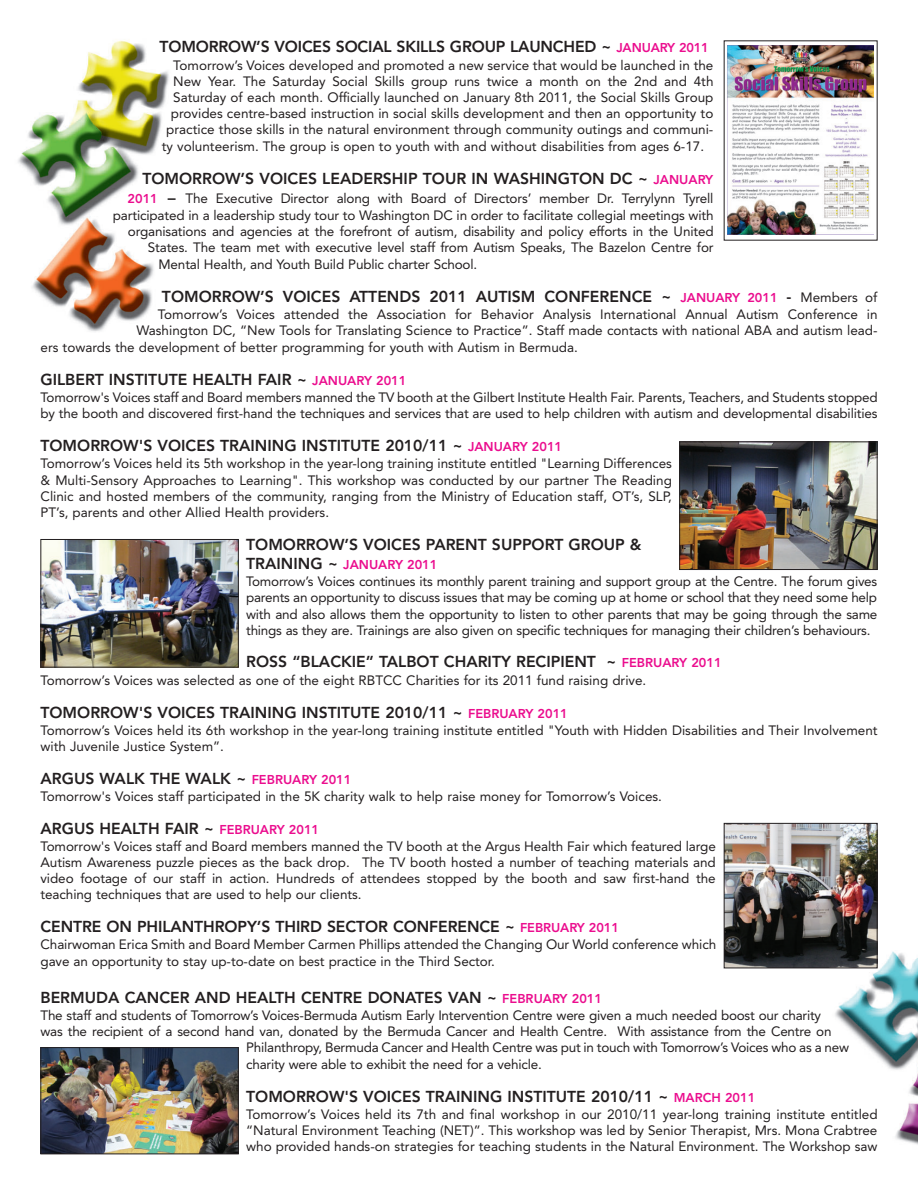
<style>
.page{position:relative;width:918px;height:1188px;background:#fff}
.page>*{position:absolute;margin:0;border:0;box-sizing:border-box;transform-origin:0 0}
.t1{font:800 15.75px "Avenir";color:#231f20}
.t2{font:13.5px/16.2px "Avenir";letter-spacing:-.005em;color:#231f20;text-align:justify}
.t3{font:800 12.75px "Avenir";color:#eb0d8e}
.s1{font-size:12.75px;color:#eb0d8e}
.s2{font-weight:800;font-size:12.75px;color:#eb0d8e}
.s3{font-weight:800;font-size:15.75px}
.s4{font-weight:400;font-size:13.5px}
.s5{font-size:15.75px;color:#231f20}
</style>
<div class="page">
<img style="left:18px;top:40px;width:900px;height:1115px">
<svg style="left:726px;top:42px;width:149px;height:197px"></svg>
<img style="left:728px;top:46px;width:146px;height:188px">
<img style="left:43px;top:541px;width:194px;height:124px">
<div style="left:41px;top:539px;width:198px;height:128px;border:1px solid #231f20"></div>
<img style="left:726px;top:825px;width:149px;height:141px">
<div style="left:724px;top:823px;width:153px;height:145px;border:1px solid #231f20"></div>
<img style="left:43px;top:1049px;width:194px;height:103px">
<div style="left:41px;top:1047px;width:198px;height:107px;border:1px solid #231f20"></div>
<img style="left:681px;top:444px;width:195px;height:124px">
<div style="left:679px;top:442px;width:199px;height:128px;border:1px solid #231f20"></div>
<p class="t1" style="left:160px;top:40px;width:551px">TOMORROW’S VOICES SOCIAL SKILLS GROUP LAUNCHED ~ <span class="s1">JANUARY 2011</span></p>
<p class="t2" style="left:173px;top:58px;width:542px">Tomorrow’s Voices developed and promoted a new service that would be launched in the</p>
<p class="t2" style="left:173px;top:74px;width:542px">New Year. The Saturday Social Skills group runs twice a month on the 2nd and 4th</p>
<p class="t2" style="left:173px;top:90px;width:542px">Saturday of each month. Officially launched on January 8th 2011, the Social Skills Group</p>
<p class="t2" style="left:171px;top:107px;width:544px">provides centre-based instruction in social skills development and then an opportunity to</p>
<p class="t2" style="left:166px;top:123px;width:549px">practice those skills in the natural environment through community outings and communi-</p>
<p class="t2" style="left:162px;top:140px;width:544px">ty volunteerism. The group is open to youth with and without disabilities from ages 6-17.</p>
<p class="t1" style="left:142px;top:172px;width:572px">TOMORROW’S VOICES LEADERSHIP TOUR IN WASHINGTON DC ~ <span class="s1">JANUARY</span></p>
<p class="t2" style="left:128px;top:191px;width:587px"><span class="s2">2011</span> <span class="s3">–</span> The Executive Director along with Board of Directors’ member Dr. Terrylynn Tyrell</p>
<p class="t2" style="left:113px;top:208px;width:602px">participated in a leadership study tour to Washington DC in order to facilitate collegial meetings with</p>
<p class="t2" style="left:128px;top:224px;width:587px">organisations and agencies at the forefront of autism, disability and policy efforts in the United</p>
<p class="t2" style="left:148px;top:241px;width:567px">States. The team met with executive level staff from Autism Speaks, The Bazelon Centre for</p>
<p class="t2" style="left:159px;top:257px;width:320px">Mental Health, and Youth Build Public charter School.</p>
<p class="t1" style="left:162px;top:290px;width:717px">TOMORROW’S VOICES ATTENDS 2011 AUTISM CONFERENCE ~ <span class="s1">JANUARY 2011</span> - <span class="s4">Members of</span></p>
<p class="t2" style="left:158px;top:307px;width:721px">Tomorrow’s Voices attended the Association for Behavior Analysis International Annual Autism Conference in</p>
<p class="t2" style="left:136px;top:323px;width:743px">Washington DC, “New Tools for Translating Science to Practice”. Staff made contacts with national ABA and autism lead-</p>
<p class="t2" style="left:40px;top:340px;width:539px">ers towards the development of better programming for youth with Autism in Bermuda.</p>
<p class="t1" style="left:40px;top:373px;width:367px">GILBERT INSTITUTE HEALTH FAIR ~ <span class="s1">JANUARY 2011</span></p>
<p class="t2" style="left:40px;top:390px;width:839px;line-height:16.8px">Tomorrow's Voices staff and Board members manned the TV booth at the Gilbert Institute Health Fair. Parents, Teachers, and Students stopped by the booth and discovered first-hand the techniques and services that are used to help children with autism and developmental disabilities</p>
<p class="t1" style="left:40px;top:439px;width:523px">TOMORROW'S VOICES TRAINING INSTITUTE 2010/11 ~ <span class="s1">JANUARY 2011</span></p>
<p class="t2" style="left:40px;top:457px;width:633px">Tomorrow’s Voices held its 5th workshop in the year-long training institute entitled "Learning Differences &amp; Multi-Sensory Approaches to Learning". This workshop was conducted by our partner The Reading Clinic and hosted members of the community, ranging from the Ministry of Education staff, OT’s, SLP, PT’s, parents and other Allied Health providers.</p>
<p class="t1" style="left:246px;top:538px;width:397px">TOMORROW’S VOICES PARENT SUPPORT GROUP &amp;</p>
<p class="t3" style="left:246px;top:559px;width:193px"><span class="s5">TRAINING ~</span> JANUARY 2011</p>
<p class="t2" style="left:246px;top:575px;width:633px">Tomorrow’s Voices continues its monthly parent training and support group at the Centre. The forum gives parents an opportunity to discuss issues that may be coming up at home or school that they need some help with and also allows them the opportunity to listen to other parents that may be going through the same things as they are. Trainings are also given on specific techniques for managing their children’s behaviours.</p>
<p class="t1" style="left:246px;top:655px;width:477px">ROSS “BLACKIE” TALBOT CHARITY RECIPIENT ~ <span class="s1">FEBRUARY 2011</span></p>
<p class="t2" style="left:40px;top:673px;width:607px">Tomorrow’s Voices was selected as one of the eight RBTCC Charities for its 2011 fund raising drive.</p>
<p class="t1" style="left:40px;top:706px;width:529px">TOMORROW'S VOICES TRAINING INSTITUTE 2010/11 ~ <span class="s1">FEBRUARY 2011</span></p>
<p class="t2" style="left:40px;top:723px;width:839px;line-height:16.8px">Tomorrow’s Voices held its 6th workshop in the year-long training institute entitled "Youth with Hidden Disabilities and Their Involvement with Juvenile Justice System”.</p>
<p class="t1" style="left:40px;top:772px;width:312px">ARGUS WALK THE WALK ~ <span class="s1">FEBRUARY 2011</span></p>
<p class="t2" style="left:40px;top:790px;width:623px">Tomorrow's Voices staff participated in the 5K charity walk to help raise money for Tomorrow’s Voices.</p>
<p class="t1" style="left:40px;top:822px;width:280px">ARGUS HEALTH FAIR ~ <span class="s1">FEBRUARY 2011</span></p>
<p class="t2" style="left:40px;top:839px;width:677px">Tomorrow's Voices staff and Board members manned the TV booth at the Argus Health Fair which featured large Autism Awareness puzzle pieces as the back drop. The TV booth hosted a number of teaching materials and video footage of our staff in action. Hundreds of attendees stopped by the booth and saw first-hand the teaching techniques that are used to help our clients.</p>
<p class="t1" style="left:40px;top:920px;width:580px">CENTRE ON PHILANTHROPY’S THIRD SECTOR CONFERENCE ~ <span class="s1">FEBRUARY 2011</span></p>
<p class="t2" style="left:40px;top:937px;width:677px;line-height:16.8px">Chairwoman Erica Smith and Board Member Carmen Phillips attended the Changing Our World conference which gave an opportunity to stay up-to-date on best practice in the Third Sector.</p>
<p class="t1" style="left:40px;top:991px;width:563px">BERMUDA CANCER AND HEALTH CENTRE DONATES VAN ~ <span class="s1">FEBRUARY 2011</span></p>
<p class="t2" style="left:40px;top:1008px;width:782px">The staff and students of Tomorrow’s Voices-Bermuda Autism Early Intervention Centre were given a much needed boost our charity</p>
<p class="t2" style="left:40px;top:1025px;width:793px">was the recipient of a second hand van, donated by the Bermuda Cancer and Health Centre. With assistance from the Centre on</p>
<p class="t2" style="left:246px;top:1041px;width:604px">Philanthropy, Bermuda Cancer and Health Centre was put in touch with Tomorrow’s Voices who as a new</p>
<p class="t2" style="left:246px;top:1058px;width:297px">charity were able to exhibit the need for a vehicle.</p>
<p class="t1" style="left:246px;top:1090px;width:511px">TOMORROW'S VOICES TRAINING INSTITUTE 2010/11 ~ <span class="s1">MARCH 2011</span></p>
<p class="t2" style="left:246px;top:1107px;width:633px">Tomorrow’s Voices held its 7th and final workshop in our 2010/11 year-long training institute entitled “Natural Environment Teaching (NET)”. This workshop was led by Senior Therapist, Mrs. Mona Crabtree who provided hands-on strategies for teaching students in the Natural Environment. The Workshop saw</p>
</div>
